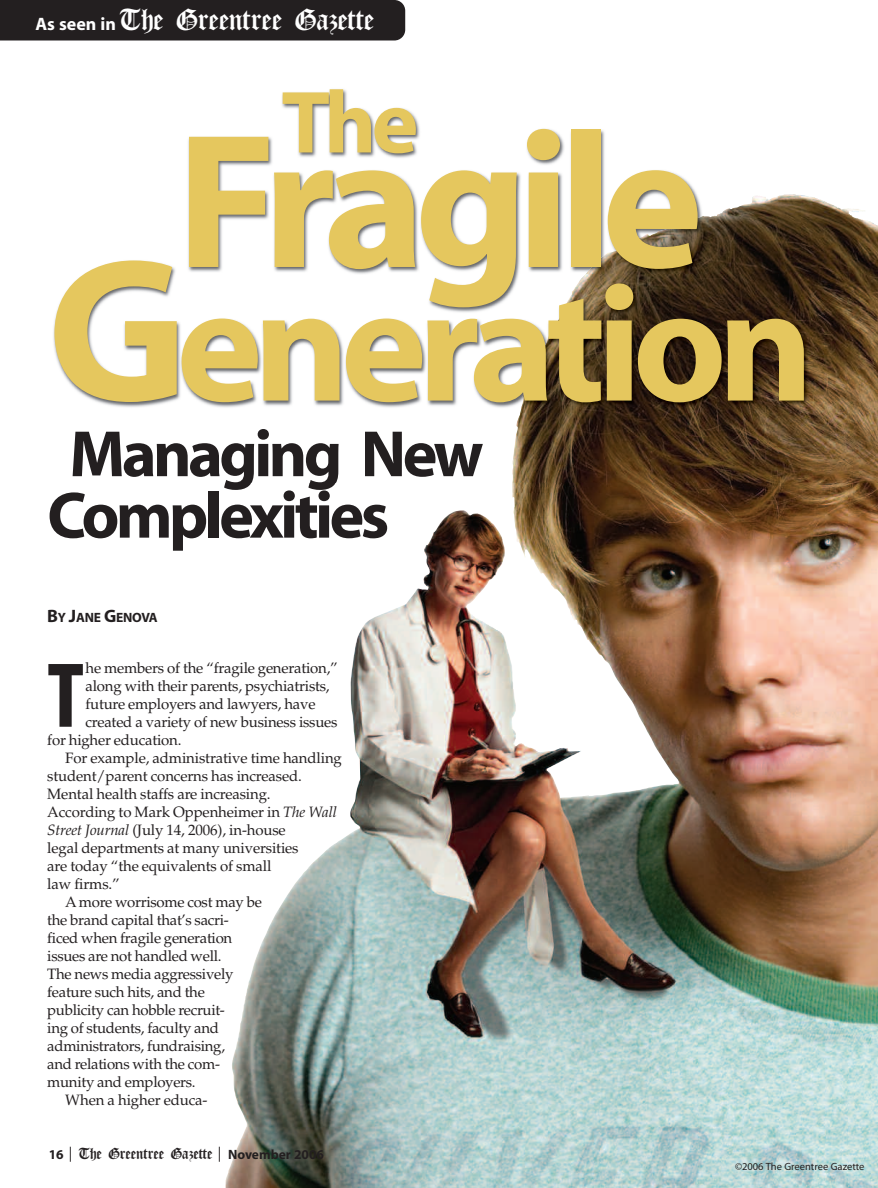
<style>
.page{position:relative;width:878px;height:1188px;background:#fff}
.page>*{position:absolute;margin:0;border:0;box-sizing:border-box;transform-origin:0 0}
.t1{font:193.2px "Myriad Bold+FHKZPK";letter-spacing:-.055em;color:#e5c75e}
.t2{font:163.8px "Myriad Bold+FHKZPK";letter-spacing:-.055em;color:#e5c75e}
.t3{font:93px "Myriad Cn Bold+YSUZGS";color:#231f20}
.t4{font:89.1px "Myriad Bold+FHKZPK";color:#e5c75e}
.t5{font:66px "Myriad Bold+FHKZPK";letter-spacing:-.055em;color:#231f20}
.t6{font:28.5px "Old English";color:#fff}
.t7{font:15px "Palatino Roman+LLPAZU";letter-spacing:-.015em;color:#231f20}
.t8{font:15px "Old English+TYQQAY";color:#231f20}
.t9{font:13.5px "Myriad Bold+FHKZPK";letter-spacing:-.015em;color:#231f20}
.t10{font:10.5px "Myriad";color:#231f20}
.s1{font-family:"Myriad";font-weight:700;font-size:18px}
.s2{font-size:205.8px}
.s3{font-size:18px}
.s4{font-family:"Palatino Italic+YPXELC"}
.s5{font-family:"Myriad Bold+FHKZPK";font-size:13.5px}
.s6{font-family:"Myriad Roman+MKBZAY"}
</style>
<div class="page">
<img style="left:0;top:9px;width:878px;height:1179px">
<div style="left:0;top:0;width:405px;height:40px;background:#231f20"></div>
<h3 class="t6" style="left:35px;top:4px;width:340px"><span class="s1">As seen in</span> The Greentree Gazette</h3>
<h3 class="t4" style="left:281px;top:89px;width:139px">The</h3>
<h1 class="t1" style="left:176px;top:130px;width:529px">Fragile</h1>
<h2 class="t2" style="left:47px;top:284px;width:768px"><span class="s2">G</span>eneration</h2>
<h3 class="t5" style="left:47px;top:491px;width:343px">Complexities</h3>
<p class="t9" style="left:47px;top:613px;width:112px"><span class="s3">B</span>Y <span class="s3">J</span>ANE <span class="s3">G</span>ENOVA</p>
<h3 class="t3" style="left:47px;top:664px;width:38px">T</h3>
<p class="t7" style="left:86px;top:662px;width:254px">he members of the “fragile generation,”</p>
<p class="t7" style="left:86px;top:680px;width:246px">along with their parents, psychiatrists,</p>
<p class="t7" style="left:86px;top:698px;width:231px">future employers and lawyers, have</p>
<p class="t7" style="left:86px;top:716px;width:253px">created a variety of new business issues</p>
<p class="t7" style="left:47px;top:734px;width:136px">for higher education.</p>
<p class="t7" style="left:65px;top:752px;width:278px">For example, administrative time handling</p>
<p class="t7" style="left:47px;top:770px;width:256px">student/parent concerns has increased.</p>
<p class="t7" style="left:47px;top:788px;width:225px">Mental health staffs are increasing.</p>
<p class="t7" style="left:47px;top:806px;width:291px">According to Mark Oppenheimer in <span class="s4">The Wall</span></p>
<p class="t7" style="left:47px;top:824px;width:240px"><span class="s4">Street Journal</span> (July 14, 2006), in-house</p>
<p class="t7" style="left:47px;top:842px;width:253px">legal departments at many universities</p>
<p class="t7" style="left:47px;top:860px;width:226px">are today “the equivalents of small</p>
<p class="t7" style="left:47px;top:878px;width:74px">law firms.”</p>
<p class="t7" style="left:65px;top:896px;width:198px">Amore worrisome cost may be</p>
<p class="t7" style="left:47px;top:914px;width:183px">the brand capital that’s sacri-</p>
<p class="t7" style="left:47px;top:932px;width:186px">ficed when fragile generation</p>
<p class="t7" style="left:47px;top:950px;width:176px">issues are not handled well.</p>
<p class="t7" style="left:47px;top:968px;width:188px">The news media aggressively</p>
<p class="t7" style="left:47px;top:986px;width:159px">feature such hits, and the</p>
<p class="t7" style="left:47px;top:1004px;width:179px">publicity can hobble recruit-</p>
<p class="t7" style="left:47px;top:1022px;width:173px">ing of students, faculty and</p>
<p class="t7" style="left:47px;top:1040px;width:179px">administrators, fundraising,</p>
<p class="t7" style="left:47px;top:1058px;width:174px">and relations with the com-</p>
<p class="t7" style="left:47px;top:1076px;width:150px">munity and employers.</p>
<p class="t7" style="left:65px;top:1094px;width:144px">When a higher educa-</p>
<p class="t8" style="left:49px;top:1145px;width:277px"><span class="s5">16</span> <span class="s6">|</span> The Greentree Gazette <span class="s6">|</span> <span class="s5">November 2006</span></p>
<p class="t10" style="left:735px;top:1162px;width:131px">©2006 The Greentree Gazette</p>
</div>
